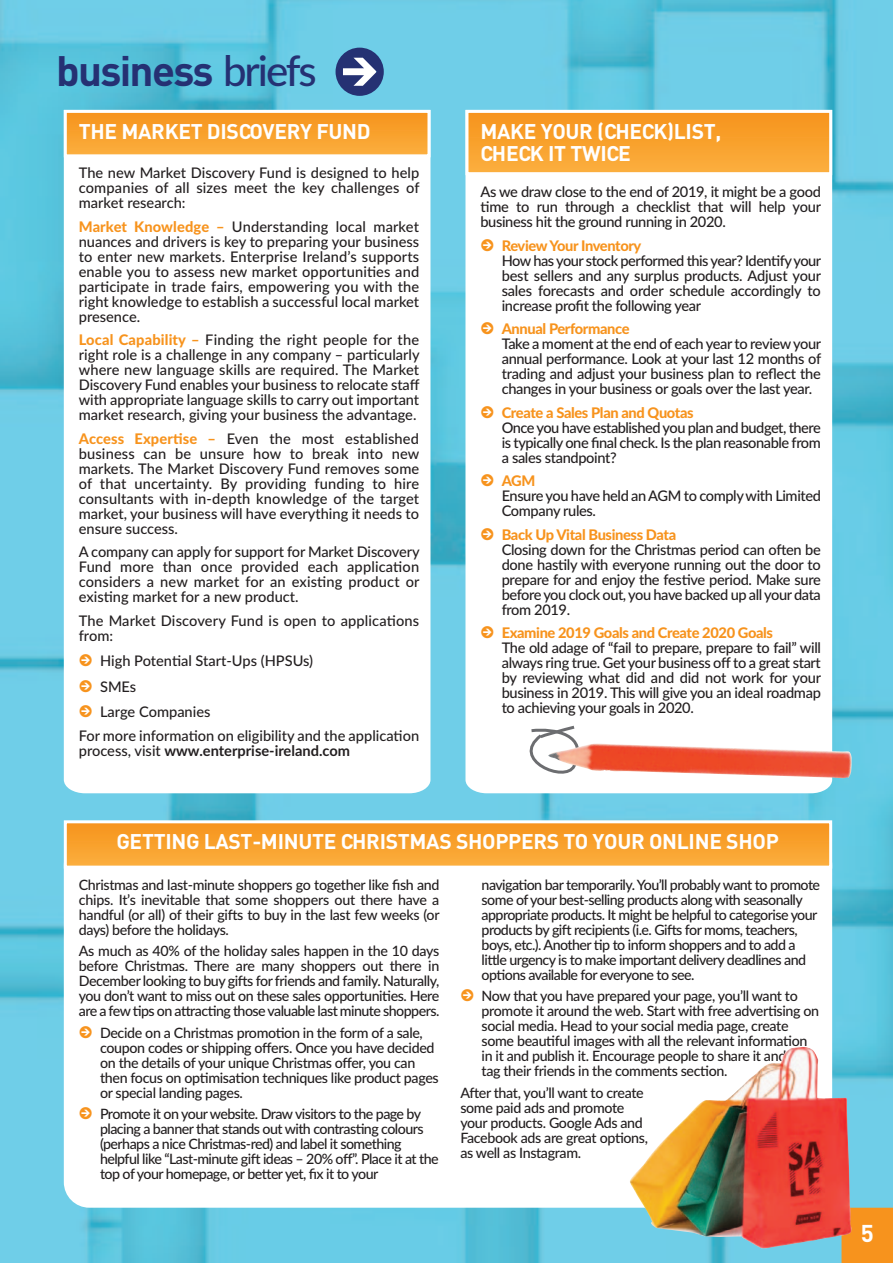
<style>
.page{position:relative;width:893px;height:1263px;background:#fff}
.page>*{position:absolute;margin:0;border:0;box-sizing:border-box;transform-origin:0 0}
.t1{font:700 42px "DIN";letter-spacing:-.04em;color:#253173}
.t2{font:700 24px "DIN";color:#fff}
.t3{font:700 21px/22.5px "DIN";letter-spacing:-.015em;color:#fff}
.t4{font:500 14.7px/15px "Lato";letter-spacing:-.015em;color:#231f20;text-align:justify}
.t5{font:800 14.7px "Lato";letter-spacing:-.025em;color:#f7931d}
.t6{font:500 14.7px/15px "Lato";letter-spacing:.01em;color:#231f20}
.t7{font:500 14.25px/15px "Lato";letter-spacing:-.04em;color:#231f20}
.s1{font-family:"Lato";font-weight:500}
.s2{font-weight:800;color:#f7931d}
.s3{font-weight:700}
</style>
<div class="page">
<img style="left:0;top:0;width:893px;height:1263px">
<div style="left:841px;top:1208px;width:52px;height:55px;background:#f7931d"></div>
<div style="left:64px;top:840px;width:768px;height:368px;background:#fff;border-radius:26px"></div>
<div style="left:67px;top:823px;width:762px;height:43px;background:linear-gradient(to bottom,#f6941c,#fbae3e)"></div>
<div style="left:64px;top:820px;width:768px;height:49px;border:3px solid #fff"></div>
<svg style="left:64px;top:157px;width:366px;height:636px"></svg>
<div style="left:67px;top:113px;width:360px;height:41px;background:linear-gradient(to bottom,#f6941d,#fbae3d)"></div>
<div style="left:64px;top:110px;width:366px;height:47px;border:3px solid #fff"></div>
<svg style="left:465px;top:175px;width:367px;height:618px"></svg>
<div style="left:468px;top:113px;width:361px;height:59px;background:linear-gradient(to bottom,#f6941c,#fbae3e)"></div>
<div style="left:465px;top:110px;width:367px;height:65px;border:3px solid #fff"></div>
<img style="left:629px;top:1047px;width:223px;height:201px">
<svg style="left:509px;top:723px;width:84px;height:61px"></svg>
<img style="left:548px;top:743px;width:304px;height:36px">
<svg style="left:80px;top:654px;width:12px;height:12px"></svg>
<svg style="left:80px;top:680px;width:12px;height:12px"></svg>
<svg style="left:80px;top:705px;width:12px;height:12px"></svg>
<svg style="left:481px;top:239px;width:12px;height:12px"></svg>
<svg style="left:481px;top:322px;width:12px;height:12px"></svg>
<svg style="left:481px;top:406px;width:12px;height:12px"></svg>
<svg style="left:481px;top:474px;width:12px;height:12px"></svg>
<svg style="left:481px;top:528px;width:12px;height:12px"></svg>
<svg style="left:481px;top:626px;width:12px;height:12px"></svg>
<svg style="left:336px;top:48px;width:48px;height:48px"></svg>
<p class="t1" style="left:56px;top:56px;width:262px">business <span class="s1">briefs</span></p>
<p class="t3" style="left:79px;top:122px;width:293px">THE MARKET DISCOVERY FUND</p>
<p class="t4" style="left:79px;top:167px;width:342px">The new Market Discovery Fund is designed to help companies of all sizes meet the key challenges of market research:</p>
<p class="t4" style="left:79px;top:220px;width:342px"><span class="s2">Market Knowledge –</span> Understanding local market nuances and drivers is key to preparing your business to enter new markets. Enterprise Ireland’s supports enable you to assess new market opportunities and participate in trade fairs, empowering you with the right knowledge to establish a successful local market presence.</p>
<p class="t4" style="left:79px;top:334px;width:342px"><span class="s2">Local Capability –</span> Finding the right people for the right role is a challenge in any company – particularly where new language skills are required. The Market Discovery Fund enables your business to relocate staff with appropriate language skills to carry out important market research, giving your business the advantage.</p>
<p class="t4" style="left:79px;top:432px;width:342px"><span class="s2">Access Expertise –</span> Even the most established business can be unsure how to break into new markets. The Market Discovery Fund removes some of that uncertainty. By providing funding to hire consultants with in-depth knowledge of the target market, your business will have everything it needs to ensure success.</p>
<p class="t4" style="left:79px;top:546px;width:342px">A company can apply for support for Market Discovery Fund more than once provided each application considers a new market for an existing product or existing market for a new product.</p>
<p class="t6" style="left:79px;top:614px;width:342px">The Market Discovery Fund is open to applications from:</p>
<p class="t4" style="left:100px;top:655px;width:215px">High Potential Start-Ups (HPSUs)</p>
<p class="t4" style="left:100px;top:680px;width:38px">SMEs</p>
<p class="t4" style="left:100px;top:706px;width:112px">Large Companies</p>
<p class="t4" style="left:79px;top:730px;width:342px">For more information on eligibility and the application process, visit <span class="s3">www.enterprise-ireland.com</span></p>
<p class="t3" style="left:480px;top:122px;width:242px">MAKE YOUR (CHECK)LIST,<br>CHECK IT TWICE</p>
<p class="t4" style="left:480px;top:185px;width:342px">As we draw close to the end of 2019, it might be a good time to run through a checklist that will help your business hit the ground running in 2020.</p>
<p class="t5" style="left:502px;top:240px;width:141px">Review Your Inventory</p>
<p class="t4" style="left:502px;top:254px;width:321px">How has your stock performed this year? Identify your best sellers and any surplus products. Adjust your sales forecasts and order schedule accordingly to increase profit the following year</p>
<p class="t5" style="left:502px;top:323px;width:129px">Annual Performance</p>
<p class="t4" style="left:502px;top:337px;width:321px">Take a moment at the end of each year to review your annual performance. Look at your last 12 months of trading and adjust your business plan to reflect the changes in your business or goals over the last year.</p>
<p class="t5" style="left:502px;top:407px;width:193px">Create a Sales Plan and Quotas</p>
<p class="t4" style="left:502px;top:421px;width:321px">Once you have established you plan and budget, there is typically one final check. Is the plan reasonable from a sales standpoint?</p>
<p class="t5" style="left:502px;top:475px;width:35px">AGM</p>
<p class="t4" style="left:502px;top:490px;width:321px">Ensure you have held an AGM to comply with Limited<br>Company rules.</p>
<p class="t5" style="left:502px;top:529px;width:176px">Back Up Vital Business Data</p>
<p class="t4" style="left:502px;top:543px;width:321px">Closing down for the Christmas period can often be done hastily with everyone running out the door to prepare for and enjoy the festive period. Make sure before you clock out, you have backed up all your data from 2019.</p>
<p class="t5" style="left:502px;top:627px;width:273px">Examine 2019 Goals and Create 2020 Goals</p>
<p class="t4" style="left:502px;top:642px;width:321px">The old adage of “fail to prepare, prepare to fail” will always ring true. Get your business off to a great start by reviewing what did and did not work for your business in 2019. This will give you an ideal roadmap to achieving your goals in 2020.</p>
<p class="t3" style="left:117px;top:832px;width:664px">GETTING LAST-MINUTE CHRISTMAS SHOPPERS TO YOUR ONLINE SHOP</p>
<p class="t7" style="left:79px;top:878px;width:362px;text-align:justify">Christmas and last-minute shoppers go together like fish and chips. It’s inevitable that some shoppers out there have a handful (or all) of their gifts to buy in the last few weeks (or days) before the holidays.</p>
<p class="t7" style="left:79px;top:945px;width:362px;text-align:justify">As much as 40% of the holiday sales happen in the 10 days before Christmas. There are many shoppers out there in December looking to buy gifts for friends and family. Naturally, you don’t want to miss out on these sales opportunities. Here are a few tips on attracting those valuable last minute shoppers.</p>
<p class="t7" style="left:100px;top:1026px;width:340px">Decide on a Christmas promotion in the form of a sale, coupon codes or shipping offers. Once you have decided on the details of your unique Christmas offer, you can then focus on optimisation techniques like product pages or special landing pages.</p>
<p class="t7" style="left:100px;top:1107px;width:340px">Promote it on your website. Draw visitors to the page by placing a banner that stands out with contrasting colours (perhaps a nice Christmas-red) and label it something helpful like “Last-minute gift ideas – 20% off”. Place it at the top of your homepage, or better yet, fix it to your</p>
<p class="t7" style="left:482px;top:878px;width:340px">navigation bar temporarily. You’ll probably want to promote some of your best-selling products along with seasonally appropriate products. It might be helpful to categorise your products by gift recipients (i.e. Gifts for moms, teachers, boys, etc.). Another tip to inform shoppers and to add a little urgency is to make important delivery deadlines and options available for everyone to see.</p>
<p class="t7" style="left:482px;top:990px;width:339px">Now that you have prepared your page, you’ll want to promote it around the web. Start with free advertising on social media. Head to your social media page, create some beautiful images with all the relevant information in it and publish it. Encourage people to share it and to tag their friends in the comments section.</p>
<p class="t7" style="left:460px;top:1086px;width:189px">After that, you’ll want to create some paid ads and promote your products. Google Ads and<br>Facebook ads are great options, as well as Instagram.</p>
<p class="t2" style="left:861px;top:1225px;width:15px">5</p>
</div>
